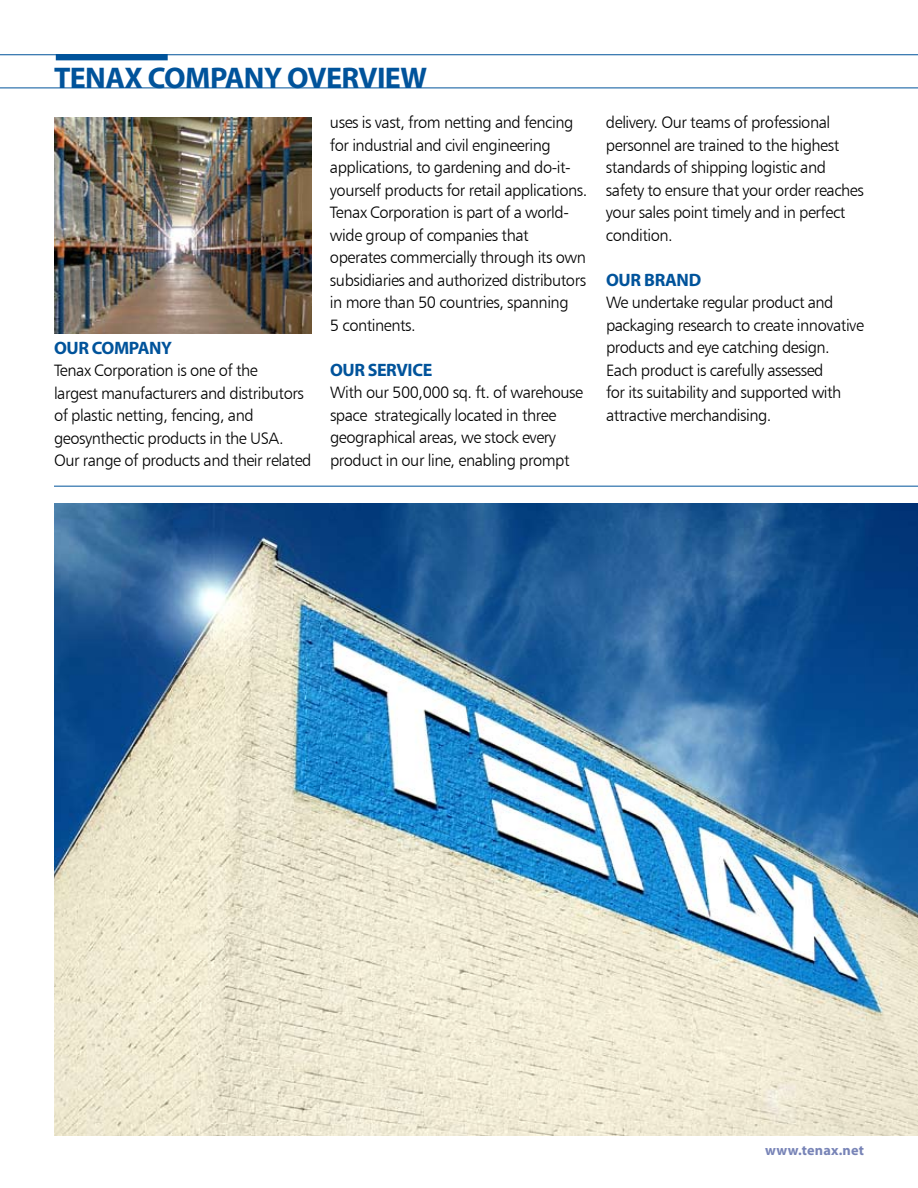
<style>
.page{position:relative;width:918px;height:1188px;background:#fff}
.page>*{position:absolute;margin:0;border:0;box-sizing:border-box;transform-origin:0 0}
.t1{font:700 30px "Myriad";letter-spacing:-.02em;color:#00539b}
.t2{font:700 18px "Myriad";letter-spacing:-.02em;color:#00539b}
.t3{font:16.5px/22.5px "Humanist 777 BT Light B";letter-spacing:-.03em;color:#000}
.t4{font:700 14.25px "Myriad";letter-spacing:.02em;color:#7884b7}
</style>
<div class="page">
<hr style="left:0;top:54px;width:918px;height:1px;background:#00539b">
<hr style="left:0;top:88px;width:918px;height:1px;background:#00539b">
<div style="left:56px;top:54px;width:112px;height:6px;background:#00539b"></div>
<img style="left:54px;top:504px;width:864px;height:632px">
<hr style="left:54px;top:486px;width:864px;height:1px;background:#00539b">
<img style="left:55px;top:118px;width:257px;height:216px">
<h1 class="t1" style="left:54px;top:63px;width:19px">TENA</h1>
<h1 class="t1" style="left:124px;top:63px;width:304px">X COMPANY OVERVIEW</h1>
<p class="t2" style="left:54px;top:338px;width:120px">OUR COMPANY</p>
<p class="t3" style="left:54px;top:359px;width:259px">Tenax Corporation is one of the<br>largest manufacturers and distributors of plastic netting, fencing, and geosynthectic products in the USA.<br>Our range of products and their related</p>
<p class="t3" style="left:330px;top:111px;width:259px">uses is vast, from netting and fencing for industrial and civil engineering applications, to gardening and do-it&shy;yourself products for retail applications.<br>Tenax Corporation is part of a world&shy;wide group of companies that operates commercially through its own subsidiaries and authorized distributors in more than 50 countries, spanning<br>5 continents.</p>
<p class="t2" style="left:330px;top:360px;width:104px">OUR service</p>
<p class="t3" style="left:330px;top:381px;width:255px">With our 500,000 sq. ft. of warehouse space strategically located in three geographical areas, we stock every product in our line, enabling prompt</p>
<p class="t3" style="left:606px;top:111px;width:259px">delivery. Our teams of professional personnel are trained to the highest standards of shipping logistic and safety to ensure that your order reaches your sales point timely and in perfect condition.</p>
<p class="t2" style="left:606px;top:270px;width:97px">OUR brand</p>
<p class="t3" style="left:606px;top:291px;width:260px">We undertake regular product and packaging research to create innovative products and eye catching design.<br>Each product is carefully assessed<br>for its suitability and supported with attractive merchandising.</p>
<p class="t4" style="left:765px;top:1143px;width:100px">www.tenax.net</p>
</div>
